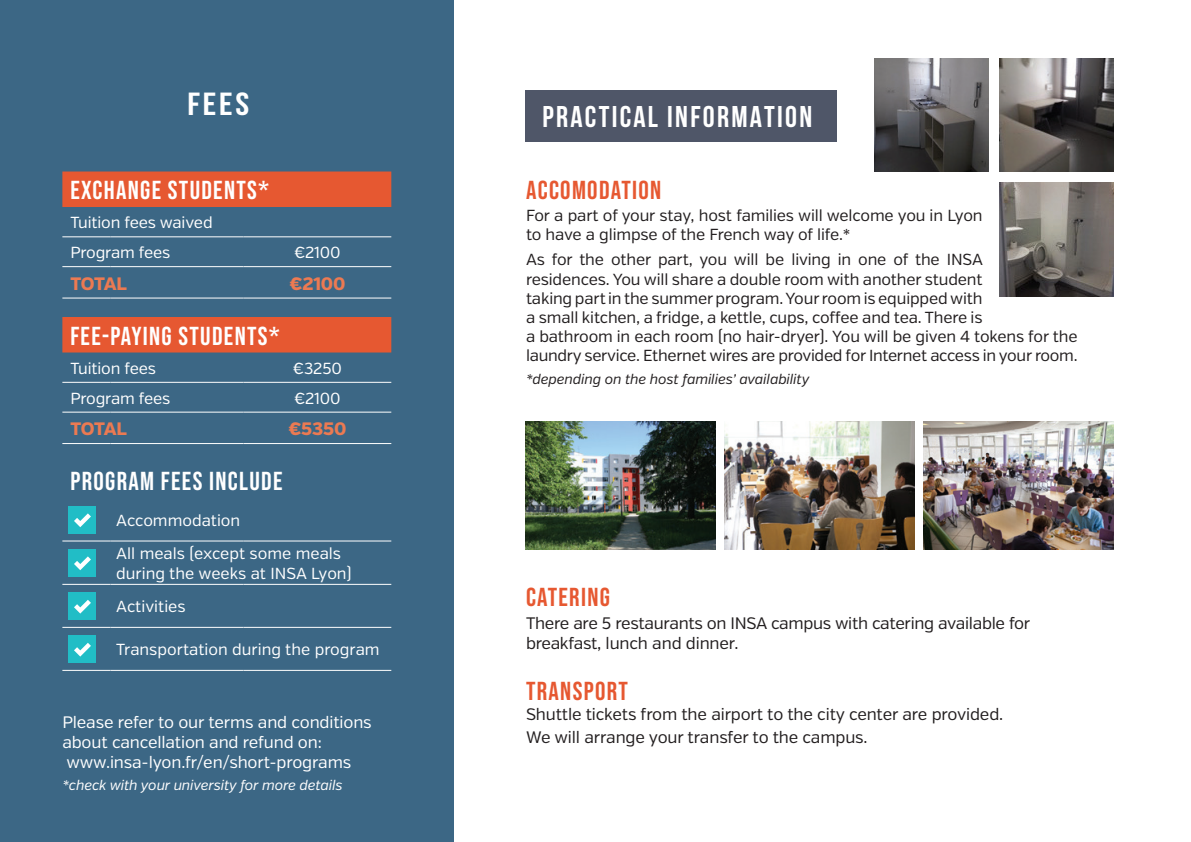
<style>
.page{position:relative;width:1191px;height:842px;background:#fff}
.page>*{position:absolute;margin:0;border:0;box-sizing:border-box;transform-origin:0 0}
.t1{font:700 32px "Bebas Neue";color:#fff;scale:1.15 1}
.t2{font:700 30px "Bebas Neue";letter-spacing:.075em;color:#fff}
.t3{font:26px "Bebas Neue";letter-spacing:.05em;color:#fff}
.t4{font:26px "Bebas Neue";letter-spacing:.05em;color:#e65831}
.t5{font:800 18px "Verb";letter-spacing:-.01em;color:#ec7a52}
.t6{font:16.6px/20px "Verb";letter-spacing:-.015em;color:#231f20}
.t7{font:16.6px/20px "Verb";letter-spacing:-.01em;color:#fff}
.t8{font:16px/19.2px "Verb";letter-spacing:-.01em;color:#231f20}
.t9{font:16px/33.6px "Verb";letter-spacing:-.005em;color:#fff}
.t10{font:italic 14px "Verb";letter-spacing:-.01em;color:#231f20}
.t11{font:italic 14px "Verb";letter-spacing:-.01em;color:#fff}
</style>
<div class="page">
<div style="left:525px;top:91px;width:312px;height:51px;background:#4f5668"></div>
<div style="left:0;top:0;width:454px;height:842px;background:#3c6785"></div>
<svg style="left:62px;top:171px;width:329px;height:181px"></svg>
<hr style="left:62px;top:236px;width:49px;height:1px;background:#fff">
<hr style="left:111px;top:236px;width:132px;height:1px;background:#fff">
<hr style="left:243px;top:236px;width:148px;height:1px;background:#fff">
<hr style="left:62px;top:266px;width:49px;height:1px;background:#fff">
<hr style="left:111px;top:266px;width:132px;height:1px;background:#fff">
<hr style="left:243px;top:266px;width:148px;height:1px;background:#fff">
<hr style="left:62px;top:298px;width:49px;height:1px;background:#fff">
<hr style="left:111px;top:298px;width:132px;height:1px;background:#fff">
<hr style="left:243px;top:298px;width:148px;height:1px;background:#fff">
<hr style="left:62px;top:382px;width:49px;height:1px;background:#fff">
<hr style="left:111px;top:382px;width:132px;height:1px;background:#fff">
<hr style="left:243px;top:382px;width:148px;height:1px;background:#fff">
<hr style="left:62px;top:412px;width:49px;height:1px;background:#fff">
<hr style="left:111px;top:412px;width:132px;height:1px;background:#fff">
<hr style="left:243px;top:412px;width:148px;height:1px;background:#fff">
<hr style="left:62px;top:443px;width:49px;height:1px;background:#fff">
<hr style="left:111px;top:443px;width:132px;height:1px;background:#fff">
<hr style="left:243px;top:443px;width:148px;height:1px;background:#fff">
<hr style="left:62px;top:541px;width:49px;height:1px;background:#fff">
<hr style="left:111px;top:541px;width:132px;height:1px;background:#fff">
<hr style="left:243px;top:541px;width:148px;height:1px;background:#fff">
<hr style="left:62px;top:584px;width:49px;height:1px;background:#fff">
<hr style="left:111px;top:584px;width:132px;height:1px;background:#fff">
<hr style="left:243px;top:584px;width:148px;height:1px;background:#fff">
<hr style="left:62px;top:627px;width:49px;height:1px;background:#fff">
<hr style="left:111px;top:627px;width:132px;height:1px;background:#fff">
<hr style="left:243px;top:627px;width:148px;height:1px;background:#fff">
<hr style="left:62px;top:670px;width:49px;height:1px;background:#fff">
<hr style="left:111px;top:670px;width:132px;height:1px;background:#fff">
<hr style="left:243px;top:670px;width:148px;height:1px;background:#fff">
<div style="left:69px;top:506px;width:27px;height:27px;background:#21bdc6"></div>
<svg style="left:74px;top:513px;width:17px;height:14px"></svg>
<div style="left:69px;top:549px;width:27px;height:27px;background:#21bdc6"></div>
<svg style="left:74px;top:556px;width:17px;height:14px"></svg>
<div style="left:69px;top:592px;width:27px;height:27px;background:#21bdc6"></div>
<svg style="left:74px;top:600px;width:17px;height:14px"></svg>
<div style="left:69px;top:635px;width:27px;height:27px;background:#21bdc6"></div>
<svg style="left:74px;top:643px;width:17px;height:14px"></svg>
<img style="left:525px;top:421px;width:190px;height:128px">
<img style="left:724px;top:421px;width:190px;height:128px">
<img style="left:923px;top:421px;width:190px;height:128px">
<img style="left:874px;top:58px;width:114px;height:113px">
<img style="left:999px;top:58px;width:114px;height:113px">
<img style="left:999px;top:183px;width:114px;height:113px">
<h1 class="t1" style="left:187px;top:86px;width:55px">FEES</h1>
<h3 class="t3" style="left:70px;top:175px;width:200px">EXCHANGE STUDENTS*</h3>
<p class="t9" style="left:70px;top:208px;width:144px;line-height:29.8px">Tuition fees waived<br>Program fees</p>
<p class="t9" style="left:294px;top:236px;width:48px">€2100</p>
<p class="t5" style="left:70px;top:272px;width:58px">TOTAL</p>
<p class="t5" style="left:289px;top:272px;width:58px">€2100</p>
<h3 class="t3" style="left:70px;top:321px;width:211px">FEE-PAYING STUDENTS*</h3>
<p class="t9" style="left:70px;top:352px;width:87px">Tuition fees</p>
<p class="t9" style="left:293px;top:352px;width:51px">€3250</p>
<p class="t9" style="left:70px;top:381px;width:102px">Program fees</p>
<p class="t9" style="left:294px;top:381px;width:48px">€2100</p>
<p class="t5" style="left:70px;top:418px;width:58px">TOTAL</p>
<p class="t5" style="left:288px;top:418px;width:60px">€5350</p>
<h3 class="t3" style="left:70px;top:466px;width:213px">PROGRAM FEES INCLUDE</h3>
<p class="t9" style="left:116px;top:504px;width:226px">Accommodation<br>All meals (except some meals</p>
<p class="t9" style="left:116px;top:556px;width:237px">during the weeks at INSA Lyon)<br>Activities</p>
<p class="t9" style="left:116px;top:633px;width:265px">Transportation during the program</p>
<p class="t7" style="left:62px;top:712px;width:311px">Please refer to our terms and conditions about cancellation and refund on: www.insa-lyon.fr/en/short-programs</p>
<p class="t11" style="left:62px;top:777px;width:282px">*check with your university for more details</p>
<h2 class="t2" style="left:542px;top:101px;width:271px">PRACTICAL INFORMATION</h2>
<h3 class="t4" style="left:526px;top:176px;width:137px">ACCOMODATION</h3>
<p class="t8" style="left:526px;top:206px;width:458px">For a part of your stay, host families will welcome you in Lyon to have a glimpse of the French way of life.*</p>
<p class="t8" style="left:526px;top:250px;width:553px">As for the other part, you will be living in one of the INSA<br>residences. You will share a double room with another student<br>taking part in the summer program. Your room is equipped with<br>a small kitchen, a fridge, a kettle, cups, coffee and tea. There is<br>a bathroom in each room (no hair-dryer). You will be given 4 tokens for the laundry service. Ethernet wires are provided for Internet access in your room.</p>
<p class="t10" style="left:526px;top:371px;width:285px">*depending on the host families’ availability</p>
<h3 class="t4" style="left:526px;top:582px;width:85px">CATERING</h3>
<p class="t6" style="left:526px;top:613px;width:506px">There are 5 restaurants on INSA campus with catering available for breakfast, lunch and dinner.</p>
<h3 class="t4" style="left:526px;top:676px;width:103px">TRANSPORT</h3>
<p class="t6" style="left:526px;top:703px;width:479px;line-height:22.8px">Shuttle tickets from the airport to the city center are provided.<br>We will arrange your transfer to the campus.</p>
</div>
